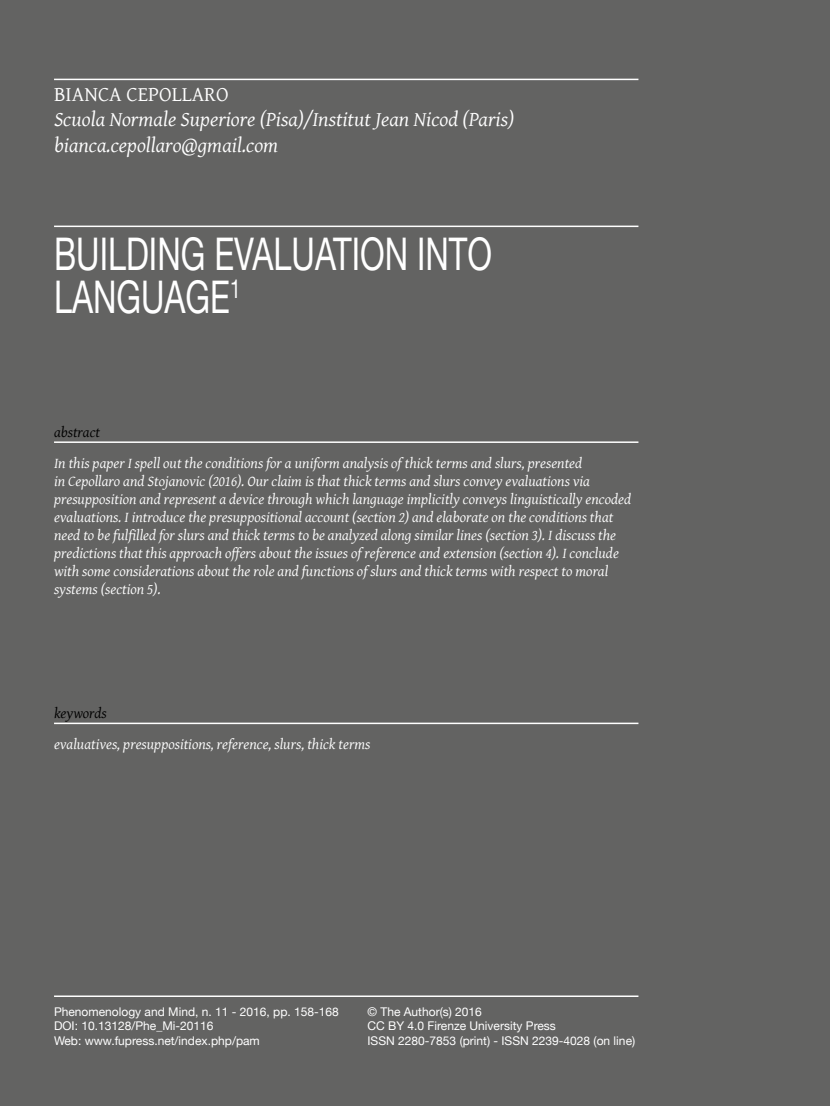
<style>
.page{position:relative;width:830px;height:1106px;background:#fff}
.page>*{position:absolute;margin:0;border:0;box-sizing:border-box;transform-origin:0 0}
.t1{font:45px/43.2px "Helvetica Neue";color:#fff;scale:.72 1}
.t2{font:italic 21px/25.2px "Gentium Basic";color:#fff}
.t3{font:21px "Gentium Basic";color:#fff}
.t4{font:italic 15px/18px "Gentium Basic";color:#fff}
.t5{font:italic 15px "Gentium Basic";color:#000}
.t6{font:12px/14.4px "Helvetica Neue";color:#fff}
</style>
<div class="page">
<div style="left:0;top:0;width:829px;height:1106px;background:#636362"></div>
<hr style="left:54px;top:79px;width:584px;height:1px;background:#fff">
<hr style="left:54px;top:995px;width:584px;height:2px;background:#fff">
<hr style="left:54px;top:225px;width:584px;height:2px;background:#fff">
<hr style="left:54px;top:441px;width:584px;height:2px;background:#fff">
<hr style="left:54px;top:722px;width:584px;height:2px;background:#fff">
<h2 class="t3" style="left:54px;top:79px;width:176px">BIANCA CEPOLLARO</h2>
<h2 class="t2" style="left:54px;top:106px;width:461px">Scuola Normale Superiore (Pisa)/Institut Jean Nicod (Paris) bianca.cepollaro@gmail.com</h2>
<h1 class="t1" style="left:54px;top:234px;width:609px">BUILDING EVALUATION INTO<br>LANGUAGE<sup>1</sup></h1>
<p class="t5" style="left:54px;top:421px;width:48px">abstract</p>
<p class="t4" style="left:54px;top:453px;width:578px">In this paper I spell out the conditions for a uniform analysis of thick terms and slurs, presented<br>in Cepollaro and Stojanovic (2016). Our claim is that thick terms and slurs convey evaluations via presupposition and represent a device through which language implicitly conveys linguistically encoded evaluations. I introduce the presuppositional account (section 2) and elaborate on the conditions that need to be fulfilled for slurs and thick terms to be analyzed along similar lines (section 3). I discuss the predictions that this approach offers about the issues of reference and extension (section 4). I conclude with some considerations about the role and functions of slurs and thick terms with respect to moral systems (section 5).</p>
<p class="t5" style="left:54px;top:702px;width:54px">keywords</p>
<p class="t4" style="left:54px;top:735px;width:318px">evaluatives, presuppositions, reference, slurs, thick terms</p>
<p class="t6" style="left:54px;top:1005px;width:286px">Phenomenology and Mind, n. 11 - 2016, pp. 158-168<br>DOI: 10.13128/Phe_Mi-20116<br>Web: www.fupress.net/index.php/pam</p>
<p class="t6" style="left:367px;top:1005px;width:269px">© The Author(s) 2016<br>CC BY 4.0 Firenze University Press<br>ISSN 2280-7853 (print) - ISSN 2239-4028 (on line)</p>
</div>
